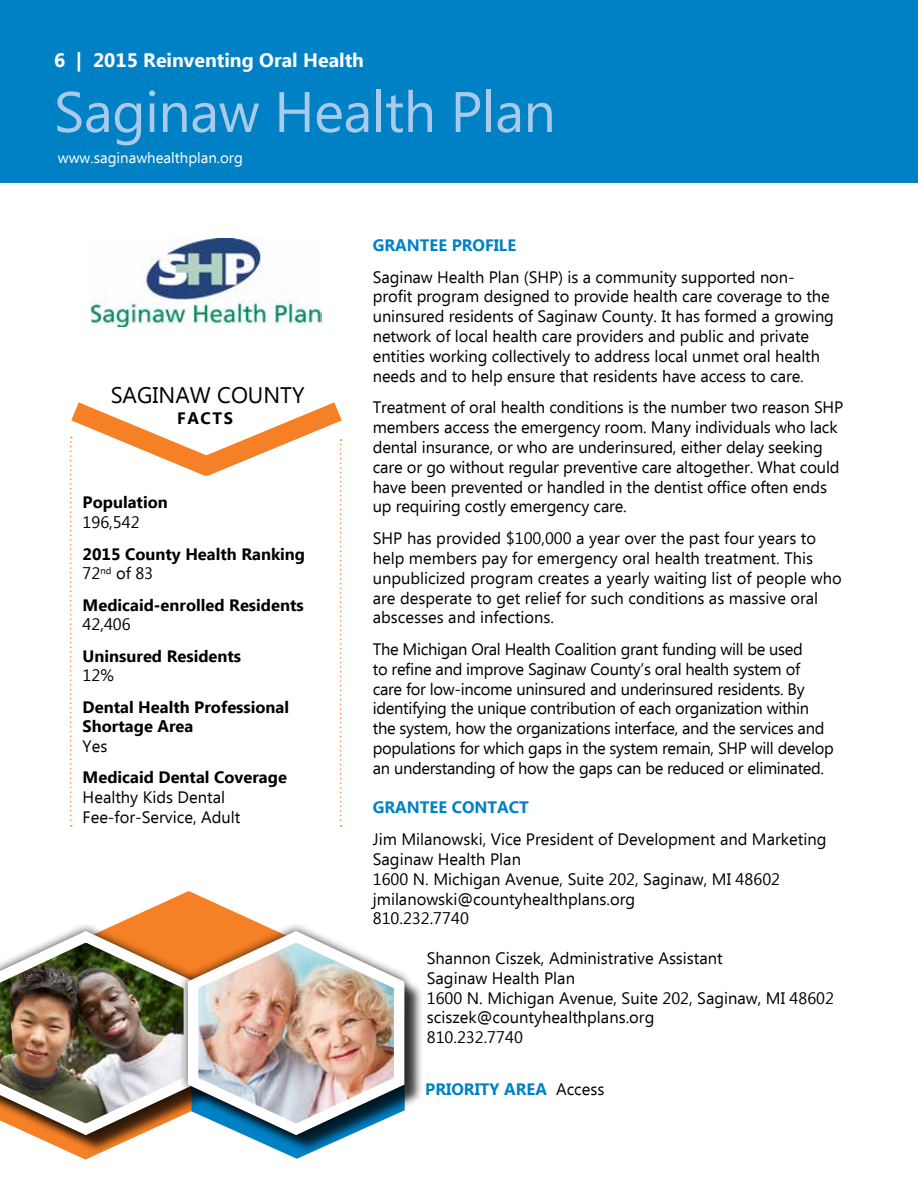
<style>
.page{position:relative;width:918px;height:1188px;background:#fff}
.page>*{position:absolute;margin:0;border:0;box-sizing:border-box;transform-origin:0 0}
.t1{font:57px "Ebrima";letter-spacing:-.01em;color:#a9cae9}
.t2{font:22.5px "Ebrima";color:#000}
.t3{font:700 19.5px "Ebrima";color:#fff}
.t4{font:16.5px/19.8px "Ebrima";letter-spacing:-.005em;color:#000}
.t5{font:700 16.5px/19.8px "Ebrima";color:#000}
.t6{font:700 16.5px "Ebrima";color:#0081c6}
.t7{font:15px "Ebrima";color:#fff}
.s1{font-weight:400}
.s2{font-weight:400;color:#000}
</style>
<div class="page">
<div style="left:0;top:0;width:918px;height:182px;background:#0081c6"></div>
<svg style="left:70px;top:402px;width:273px;height:425px"></svg>
<div style="left:190px;top:934px;width:233px;height:219px;background:#000;opacity:.75"></div>
<img style="left:0;top:891px;width:405px;height:269px">
<img style="left:183px;top:925px;width:230px;height:216px">
<img style="left:90px;top:238px;width:231px;height:89px">
<p class="t3" style="left:54px;top:45px;width:312px">6 | 2015 Reinventing Oral Health</p>
<h1 class="t1" style="left:54px;top:71px;width:503px">Saginaw Health Plan</h1>
<p class="t7" style="left:58px;top:147px;width:187px">www.saginawhealthplan.org</p>
<h2 class="t2" style="left:111px;top:379px;width:195px">SAGINAW COUNTY</h2>
<p class="t5" style="left:177px;top:409px;width:58px">FACTS</p>
<p class="t5" style="left:83px;top:493px;width:87px">Population</p>
<p class="t4" style="left:83px;top:513px;width:58px">196,542</p>
<p class="t5" style="left:83px;top:545px;width:224px">2015 County Health Ranking<br><span class="s1">72</span><sup>nd</sup> <span class="s1">of 83</span></p>
<p class="t5" style="left:83px;top:596px;width:223px">Medicaid-enrolled Residents</p>
<p class="t4" style="left:83px;top:616px;width:50px">42,406</p>
<p class="t5" style="left:83px;top:647px;width:160px">Uninsured Residents</p>
<p class="t4" style="left:83px;top:667px;width:33px">12%</p>
<p class="t5" style="left:83px;top:698px;width:208px">Dental Health Professional<br>Shortage Area</p>
<p class="t4" style="left:83px;top:737px;width:26px">Yes</p>
<p class="t5" style="left:83px;top:769px;width:206px">Medicaid Dental Coverage</p>
<p class="t4" style="left:83px;top:788px;width:159px">Healthy Kids Dental<br>Fee-for-Service, Adult</p>
<p class="t6" style="left:373px;top:233px;width:145px">GRANTEE PROFILE</p>
<p class="t4" style="left:373px;top:268px;width:463px">Saginaw Health Plan (SHP) is a community supported non&shy;profit program designed to provide health care coverage to the uninsured residents of Saginaw County. It has formed a growing network of local health care providers and public and private entities working collectively to address local unmet oral health needs and to help ensure that residents have access to care.</p>
<p class="t4" style="left:373px;top:399px;width:472px">Treatment of oral health conditions is the number two reason SHP members access the emergency room. Many individuals who lack dental insurance, or who are underinsured, either delay seeking care or go without regular preventive care altogether. What could have been prevented or handled in the dentist office often ends up requiring costly emergency care.</p>
<p class="t4" style="left:373px;top:529px;width:471px">SHP has provided $100,000 a year over the past four years to help members pay for emergency oral health treatment. This unpublicized program creates a yearly waiting list of people who are desperate to get relief for such conditions as massive oral abscesses and infections.</p>
<p class="t4" style="left:373px;top:640px;width:463px">The Michigan Oral Health Coalition grant funding will be used<br>to refine and improve Saginaw County’s oral health system of<br>care for low-income uninsured and underinsured residents. By identifying the unique contribution of each organization within the system, how the organizations interface, and the services and populations for which gaps in the system remain, SHP will develop an understanding of how the gaps can be reduced or eliminated.</p>
<p class="t6" style="left:373px;top:795px;width:157px">GRANTEE CONTACT</p>
<p class="t4" style="left:373px;top:831px;width:455px">Jim Milanowski, Vice President of Development and Marketing Saginaw Health Plan<br>1600 N. Michigan Avenue, Suite 202, Saginaw, MI 48602 jmilanowski@countyhealthplans.org<br>810.232.7740</p>
<p class="t4" style="left:427px;top:949px;width:409px">Shannon Ciszek, Administrative Assistant<br>Saginaw Health Plan<br>1600 N. Michigan Avenue, Suite 202, Saginaw, MI 48602 sciszek@countyhealthplans.org<br>810.232.7740</p>
<p class="t6" style="left:425px;top:1077px;width:181px">PRIORITY AREA <span class="s2">Access</span></p>
</div>
